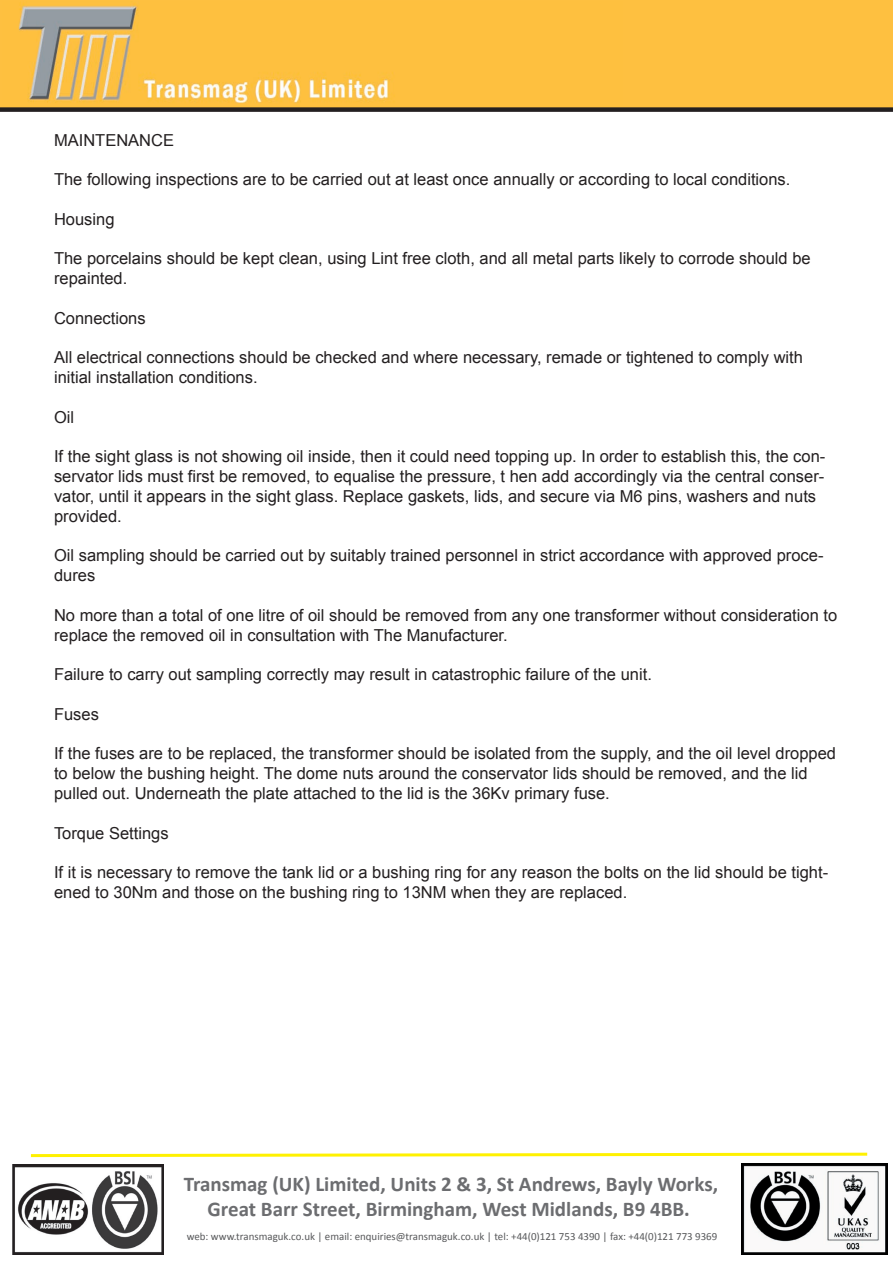
<style>
.page{position:relative;width:893px;height:1263px;background:#fff}
.page>*{position:absolute;margin:0;border:0;box-sizing:border-box;transform-origin:0 0}
.t1{font:700 21px/25.2px "Calibri";color:#6c6d70;text-align:center}
.t2{font:16.5px/19.8px "Arial";color:#231f20}
.t3{font:10.95px "Calibri";color:#57585a}
</style>
<div class="page">
<img style="left:12px;top:1164px;width:152px;height:90px">
<img style="left:741px;top:1163px;width:146px;height:91px">
<svg style="left:30px;top:1152px;width:838px;height:6px"></svg>
<svg style="left:0;top:0;width:893px;height:112px;background:#e5ae3c"></svg>
<img style="left:3px;top:2px;width:619px;height:104px">
<p class="t2" style="left:54px;top:130px;width:122px">MAINTENANCE</p>
<p class="t2" style="left:54px;top:170px;width:738px">The following inspections are to be carried out at least once annually or according to local conditions.</p>
<p class="t2" style="left:54px;top:209px;width:62px">Housing</p>
<p class="t2" style="left:54px;top:249px;width:758px">The porcelains should be kept clean, using Lint free cloth, and all metal parts likely to corrode should be repainted.</p>
<p class="t2" style="left:54px;top:308px;width:93px">Connections</p>
<p class="t2" style="left:54px;top:348px;width:750px">All electrical connections should be checked and where necessary, remade or tightened to comply with initial installation conditions.</p>
<p class="t2" style="left:54px;top:407px;width:22px">Oil</p>
<p class="t2" style="left:54px;top:447px;width:773px">If the sight glass is not showing oil inside, then it could need topping up. In order to establish this, the con&shy;servator lids must first be removed, to equalise the pressure, t hen add accordingly via the central conser&shy;vator, until it appears in the sight glass. Replace gaskets, lids, and secure via M6 pins, washers and nuts provided.</p>
<p class="t2" style="left:54px;top:546px;width:771px">Oil sampling should be carried out by suitably trained personnel in strict accordance with approved proce&shy;dures</p>
<p class="t2" style="left:54px;top:605px;width:785px">No more than a total of one litre of oil should be removed from any one transformer without consideration to replace the removed oil in consultation with The Manufacturer.</p>
<p class="t2" style="left:54px;top:665px;width:599px">Failure to carry out sampling correctly may result in catastrophic failure of the unit.</p>
<p class="t2" style="left:54px;top:704px;width:46px">Fuses</p>
<p class="t2" style="left:54px;top:744px;width:784px">If the fuses are to be replaced, the transformer should be isolated from the supply, and the oil level dropped to below the bushing height. The dome nuts around the conservator lids should be removed, and the lid pulled out. Underneath the plate attached to the lid is the 36Kv primary fuse.</p>
<p class="t2" style="left:54px;top:823px;width:116px">Torque Settings</p>
<p class="t2" style="left:54px;top:863px;width:776px">If it is necessary to remove the tank lid or a bushing ring for any reason the bolts on the lid should be tight&shy;ened to 30Nm and those on the bushing ring to 13NM when they are replaced.</p>
<p class="t1" style="left:184px;top:1170px;width:536px">Transmag (UK) Limited, Units 2 &amp; 3, St Andrews, Bayly Works,<br>Great Barr Street, Birmingham, West Midlands, B9 4BB.</p>
<p class="t3" style="left:187px;top:1229px;width:532px">web: www.transmaguk.co.uk | email: enquiries@transmaguk.co.uk | tel: +44(0)121 753 4390 | fax: +44(0)121 773 9369</p>
</div>
